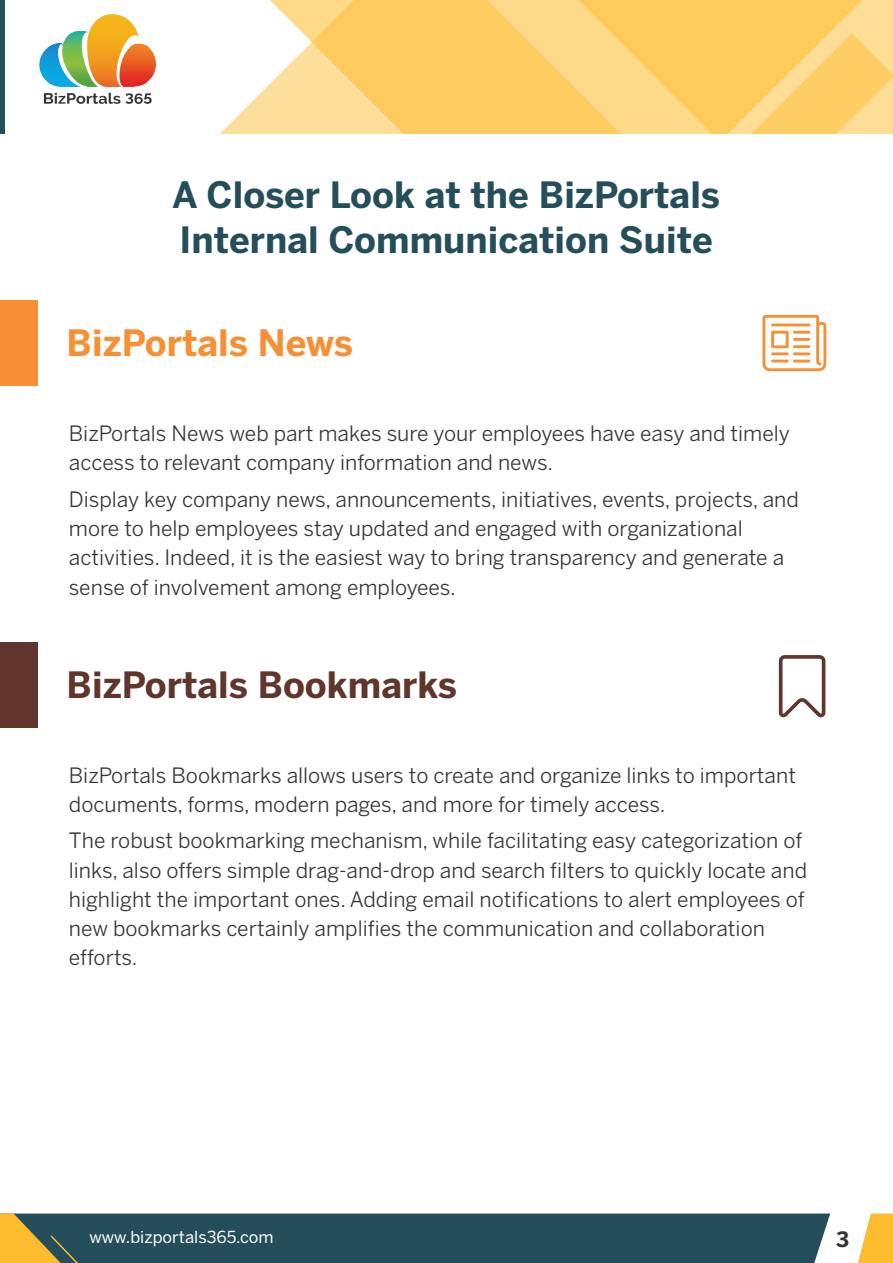
<style>
.page{position:relative;width:893px;height:1263px;background:#fff}
.page>*{position:absolute;margin:0;border:0;box-sizing:border-box;transform-origin:0 0}
.t1{font:700 36px/45px "Benton Sans";color:#244e5a}
.t2{font:700 36px "Benton Sans";color:#60362c}
.t3{font:700 36px "Benton Sans";color:#f79034}
.t4{font:21px/29.2px "Benton Sans";color:#373535}
.t5{font:700 21px "Benton Sans";color:#373535}
.t6{font:16.5px "Benton Sans";color:#fff}
</style>
<div class="page">
<svg style="left:783px;top:0;width:110px;height:33px;background:#fdd275"></svg>
<svg style="left:783px;top:33px;width:110px;height:101px;background:#fdd173"></svg>
<svg style="left:79px;top:0;width:704px;height:134px;fill:#fdcc62"></svg>
<svg style="left:44px;top:93px;width:108px;height:11px"></svg>
<img style="left:39px;top:43px;width:20px;height:44px">
<img style="left:59px;top:31px;width:28px;height:56px">
<div style="left:87px;top:12px;width:52px;height:10px;background:#fff"></div>
<img style="left:87px;top:14px;width:52px;height:73px">
<svg style="left:116px;top:42px;width:40px;height:2px"></svg>
<img style="left:116px;top:44px;width:40px;height:43px">
<div style="left:0;top:0;width:5px;height:134px;background:#244e5a"></div>
<svg style="left:0;top:1213px;width:830px;height:50px;background:#32565a"></svg>
<svg style="left:858px;top:1213px;width:35px;height:50px"></svg>
<div style="left:0;top:300px;width:37px;height:86px;background:#f79034"></div>
<svg style="left:762px;top:315px;width:64px;height:56px"></svg>
<div style="left:0;top:642px;width:37px;height:85px;background:#60362c"></div>
<svg style="left:779px;top:655px;width:46px;height:63px"></svg>
<h1 class="t1" style="left:172px;top:176px;width:549px">A Closer Look at the BizPortals<br>Internal Communication Suite</h1>
<h1 class="t3" style="left:67px;top:329px;width:288px">BizPortals News</h1>
<p class="t4" style="left:69px;top:421px;width:723px">BizPortals News web part makes sure your employees have easy and timely access to relevant company information and news.</p>
<p class="t4" style="left:69px;top:486px;width:731px">Display key company news, announcements, initiatives, events, projects, and more to help employees stay updated and engaged with organizational activities. Indeed, it is the easiest way to bring transparency and generate a sense of involvement among employees.</p>
<h1 class="t2" style="left:67px;top:671px;width:392px">BizPortals Bookmarks</h1>
<p class="t4" style="left:69px;top:762px;width:729px">BizPortals Bookmarks allows users to create and organize links to important documents, forms, modern pages, and more for timely access.</p>
<p class="t4" style="left:69px;top:828px;width:740px">The robust bookmarking mechanism, while facilitating easy categorization of links, also offers simple drag-and-drop and search filters to quickly locate and highlight the important ones. Adding email notifications to alert employees of new bookmarks certainly amplifies the communication and collaboration efforts.</p>
<p class="t6" style="left:89px;top:1231px;width:186px">www.bizportals365.com</p>
<p class="t5" style="left:836px;top:1231px;width:15px">3</p>
</div>
